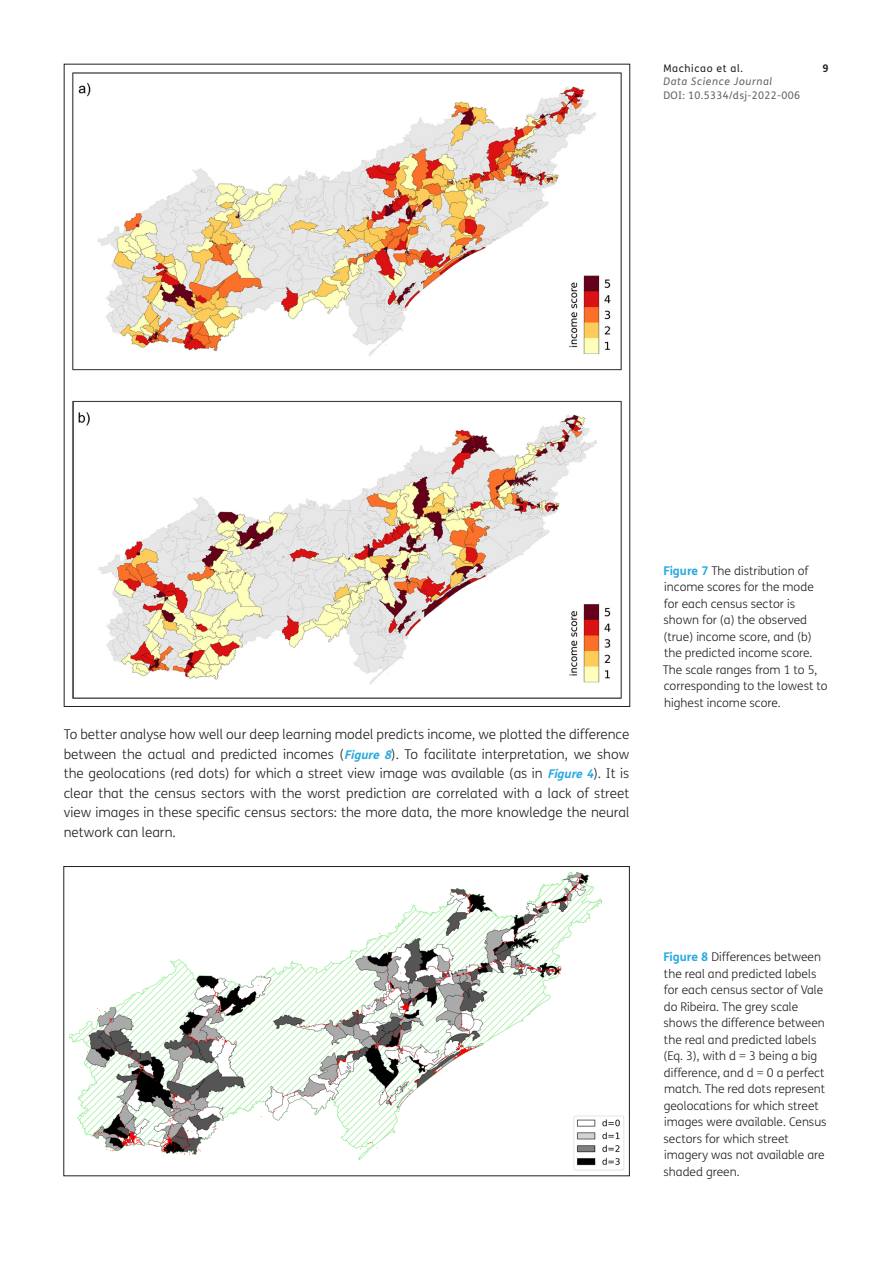
<style>
.page{position:relative;width:893px;height:1263px;background:#fff}
.page>*{position:absolute;margin:0;border:0;box-sizing:border-box;transform-origin:0 0}
.Body_Copy{font:300 13.5px/19.5px "FS Me";color:#231f20;text-align:justify}
.Figure_copy{font:300 12px/16.5px "FS Me";color:#231f20}
.t1{font:10.5px "FS Me";letter-spacing:.035em;color:#636366}
.t2{font:italic 10.5px "FS Me";letter-spacing:.06em;color:#636366}
.t3{font:10.5px "FS Me";letter-spacing:.06em;color:#231f20}
.t4{font:700 10.5px "FS Me";color:#231f20}
.s1{font-weight:700;font-style:italic;font-size:12px;color:#28a9e0}
.s2{font-weight:700;color:#28a9e0}
</style>
<div class="page">
<img style="left:72px;top:72px;width:550px;height:627px">
<img style="left:68px;top:871px;width:556px;height:300px">
<p class="t3" style="left:663px;top:62px;width:81px">Machicao et al.</p>
<p class="t4" style="left:822px;top:61px;width:8px">9</p>
<p class="t2" style="left:663px;top:75px;width:110px">Data Science Journal</p>
<p class="t1" style="left:663px;top:89px;width:138px">DOI: 10.5334/dsj-2022-006</p>
<p class="Body_Copy" style="left:64px;top:725px;width:567px">To better analyse how well our deep learning model predicts income, we plotted the difference between the actual and predicted incomes (<span class="s1">Figure 8</span>). To facilitate interpretation, we show the geolocations (red dots) for which a street view image was available (as in <span class="s1">Figure 4</span>). It is clear that the census sectors with the worst prediction are correlated with a lack of street view images in these specific census sectors: the more data, the more knowledge the neural network can learn.</p>
<p class="Figure_copy" style="left:663px;top:563px;width:166px"><span class="s2">Figure 7</span> The distribution of income scores for the mode for each census sector is shown for (a) the observed (true) income score, and (b) the predicted income score.<br>The scale ranges from 1 to 5, corresponding to the lowest to highest income score.</p>
<p class="Figure_copy" style="left:663px;top:949px;width:165px"><span class="s2">Figure 8</span> Differences between the real and predicted labels for each census sector of Vale do Ribeira. The grey scale shows the difference between the real and predicted labels (Eq. 3), with d = 3 being a big difference, and d = 0 a perfect match. The red dots represent geolocations for which street images were available. Census sectors for which street imagery was not available are shaded green.</p>
</div>
